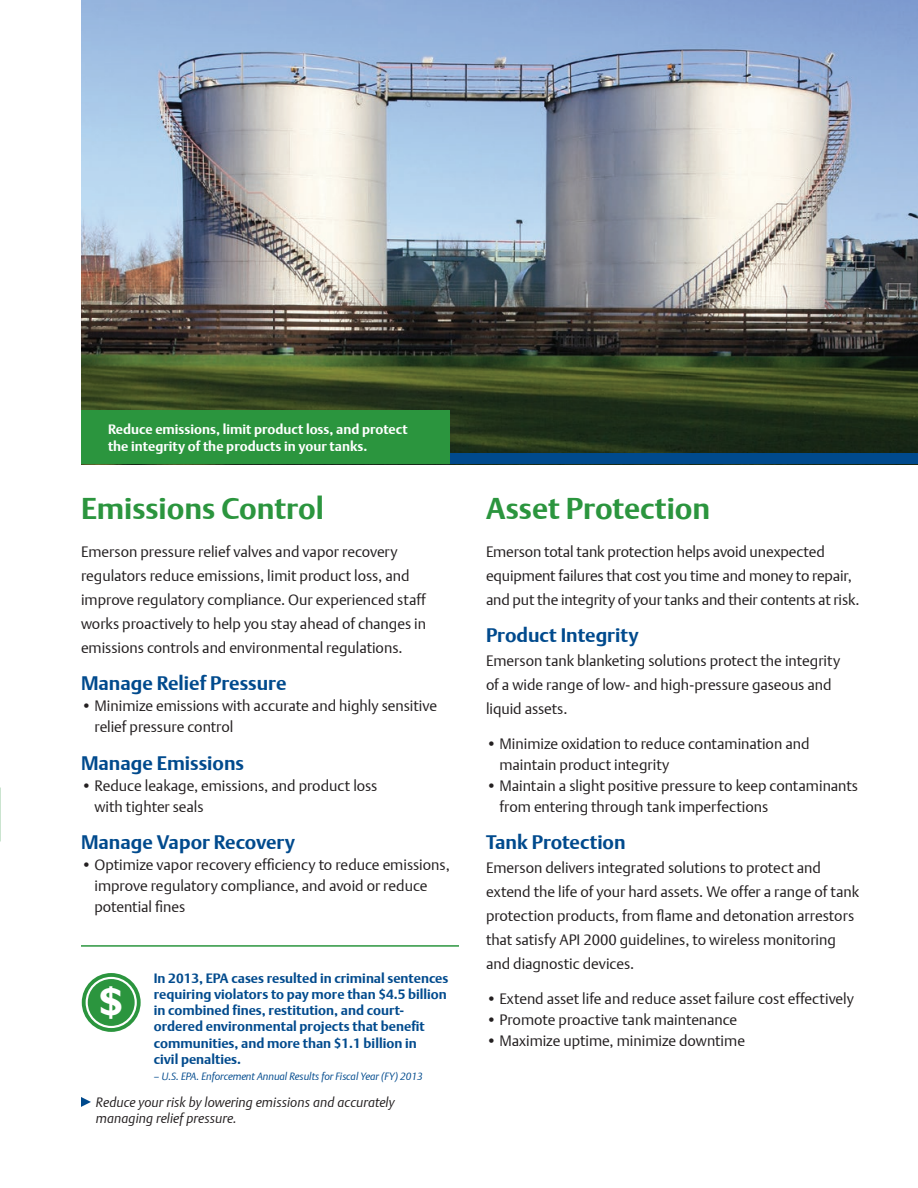
<style>
.page{position:relative;width:918px;height:1188px;background:#fff}
.page>*{position:absolute;margin:0;border:0;box-sizing:border-box;transform-origin:0 0}
.t1{font:700 40.8px "Gill Sans";color:#fff}
.t2{font:700 30px "DTL Argo T";color:#2b953e}
.t3{font:700 19.5px "DTL Argo T";color:#004a8d}
.t4{font:15px/24px "DTL Argo T Light";color:#231f20}
.t5{font:700 13.5px/16.2px "DTL Argo T";color:#004a8d}
.t6{font:700 13.5px/16.2px "DTL Argo T";color:#fff}
.t7{font:italic 13.5px/16.2px "DTL Argo T Light";letter-spacing:.005em;color:#231f20}
.t8{font:italic 10.5px "DTL Argo T Light";color:#004a8d}
</style>
<div class="page">
<img style="left:81px;top:0;width:837px;height:453px">
<div style="left:81px;top:453px;width:837px;height:11px;background:#004a8d"></div>
<div style="left:81px;top:410px;width:368px;height:54px;background:#2b953e"></div>
<hr style="left:81px;top:945px;width:378px;height:2px;background:#2b953e">
<svg style="left:81px;top:1097px;width:10px;height:10px"></svg>
<div style="left:82px;top:973px;width:59px;height:59px;background:#2b953e;border-radius:50%"></div>
<div style="left:86px;top:977px;width:51px;height:51px;border:2px solid #fff;border-radius:50%"></div>
<p class="t6" style="left:108px;top:421px;width:301px">Reduce emissions, limit product loss, and protect the integrity of the products in your tanks.</p>
<h2 class="t2" style="left:81px;top:491px;width:245px">Emissions Control</h2>
<p class="t4" style="left:81px;top:539px;width:347px">Emerson pressure relief valves and vapor recovery regulators reduce emissions, limit product loss, and improve regulatory compliance. Our experienced staff works proactively to help you stay ahead of changes in emissions controls and environmental regulations.</p>
<h3 class="t3" style="left:81px;top:672px;width:207px">Manage Relief Pressure</h3>
<p class="t4" style="left:94px;top:695px;width:344px;line-height:21px;text-indent:-14px">• Minimize emissions with accurate and highly sensitive relief pressure control</p>
<h3 class="t3" style="left:81px;top:751px;width:165px">Manage Emissions</h3>
<p class="t4" style="left:94px;top:775px;width:284px;line-height:21px;text-indent:-14px">• Reduce leakage, emissions, and product loss with tighter seals</p>
<h3 class="t3" style="left:81px;top:831px;width:216px">Manage Vapor Recovery</h3>
<p class="t4" style="left:94px;top:854px;width:357px;line-height:21px;text-indent:-14px">• Optimize vapor recovery efficiency to reduce emissions, improve regulatory compliance, and avoid or reduce potential fines</p>
<p class="t5" style="left:154px;top:970px;width:296px">In 2013, EPA cases resulted in criminal sentences requiring violators to pay more than $4.5 billion in combined fines, restitution, and court&shy;ordered environmental projects that benefit communities, and more than $1.1 billion in<br>civil penalties.</p>
<p class="t8" style="left:154px;top:1070px;width:270px">– U.S. EPA. Enforcement Annual Results for Fiscal Year (FY) 2013</p>
<p class="t7" style="left:96px;top:1094px;width:300px">Reduce your risk by lowering emissions and accurately managing relief pressure.</p>
<h1 class="t1" style="left:98px;top:977px;width:27px">$</h1>
<h2 class="t2" style="left:486px;top:491px;width:226px">Asset Protection</h2>
<p class="t4" style="left:486px;top:539px;width:375px">Emerson total tank protection helps avoid unexpected equipment failures that cost you time and money to repair, and put the integrity of your tanks and their contents at risk.</p>
<h3 class="t3" style="left:486px;top:624px;width:154px">Product Integrity</h3>
<p class="t4" style="left:486px;top:649px;width:356px">Emerson tank blanketing solutions protect the integrity of a wide range of low- and high-pressure gaseous and liquid assets.</p>
<p class="t4" style="left:500px;top:733px;width:312px;line-height:21px;text-indent:-14px">• Minimize oxidation to reduce contamination and maintain product integrity</p>
<p class="t4" style="left:500px;top:775px;width:360px;line-height:21px;text-indent:-14px">• Maintain a slight positive pressure to keep contaminants from entering through tank imperfections</p>
<h3 class="t3" style="left:486px;top:831px;width:141px">Tank Protection</h3>
<p class="t4" style="left:486px;top:856px;width:375px">Emerson delivers integrated solutions to protect and extend the life of your hard assets. We offer a range of tank protection products, from flame and detonation arrestors that satisfy API 2000 guidelines, to wireless monitoring and diagnostic devices.</p>
<p class="t4" style="left:486px;top:986px;width:369px">• Extend asset life and reduce asset failure cost effectively</p>
<p class="t4" style="left:486px;top:1007px;width:253px">• Promote proactive tank maintenance</p>
<p class="t4" style="left:486px;top:1028px;width:261px">• Maximize uptime, minimize downtime</p>
</div>
